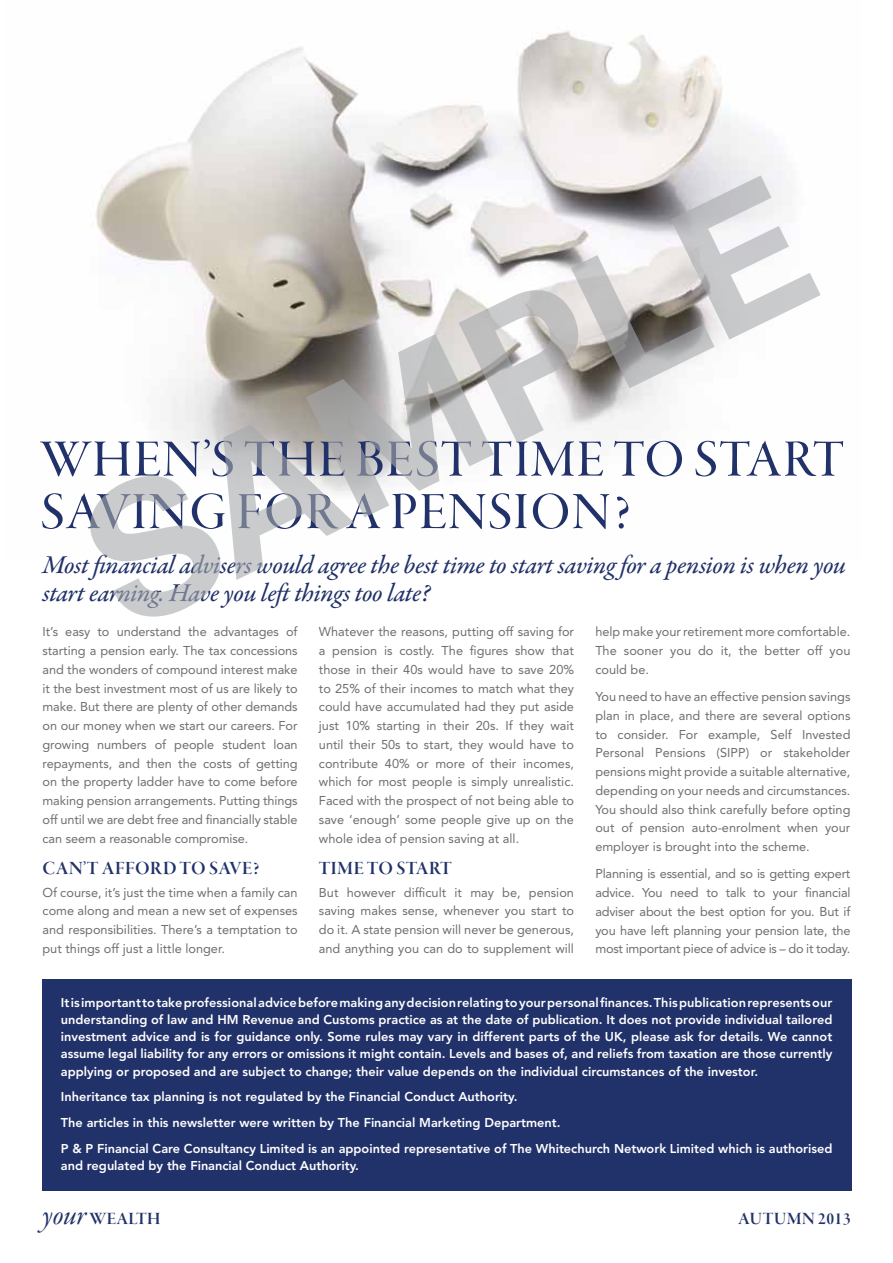
<style>
.page{position:relative;width:893px;height:1263px;background:#fff}
.page>*{position:absolute;margin:0;border:0;box-sizing:border-box;transform-origin:0 0}
.t1{font:54px/52.5px "Garamond Premr Pro Med Disp";letter-spacing:.025em;color:#213169}
.t2{font:25.95px/28.5px "Garamond Premr Pro Med It";letter-spacing:-.015em;color:#213169}
.t3{font:19.5px "Garamond Premr Pro Smbd Disp";letter-spacing:.02em;color:#213169}
.t4{font:18px "Garamond Premr Pro Smbd Disp";letter-spacing:.02em;color:#213169}
.t5{font:12.75px/18.8px "Avenir LT Std";color:#6d6e71;text-align:justify}
.t6{font:800 12.75px/17.2px "Avenir LT Std";color:#fff;text-align:justify}
.s1{font-family:"Garamond Premr Pro Med It Disp";font-size:31.5px}
</style>
<div class="page">
<img style="left:113px;top:31px;width:670px;height:144px">
<svg style="left:90px;top:175px;width:731px;height:442px"></svg>
<div style="left:43px;top:979px;width:809px;height:212px;background:#213169"></div>
<h1 class="t1" style="left:41px;top:435px;width:805px">WHEN’S THE BEST TIME TO START<br>SAVING FOR A PENSION?</h1>
<h2 class="t2" style="left:43px;top:552px;width:805px">Most financial advisers would agree the best time to start saving for a pension is when you start earning. Have you left things too late?</h2>
<p class="t5" style="left:43px;top:623px;width:257px">It’s easy to understand the advantages of starting a pension early. The tax concessions and the wonders of compound interest make it the best investment most of us are likely to make. But there are plenty of other demands on our money when we start our careers. For growing numbers of people student loan repayments, and then the costs of getting on the property ladder have to come before making pension arrangements. Putting things off until we are debt free and financially stable can seem a reasonable compromise.</p>
<h3 class="t3" style="left:43px;top:857px;width:218px">CAN’T AFFORD TO SAVE?</h3>
<p class="t5" style="left:43px;top:883px;width:257px">Of course, it’s just the time when a family can come along and mean a new set of expenses and responsibilities. There’s a temptation to put things off just a little longer.</p>
<p class="t5" style="left:319px;top:623px;width:257px">Whatever the reasons, putting off saving for a pension is costly. The figures show that those in their 40s would have to save 20% to 25% of their incomes to match what they could have accumulated had they put aside just 10% starting in their 20s. If they wait until their 50s to start, they would have to contribute 40% or more of their incomes, which for most people is simply unrealistic.<br>Faced with the prospect of not being able to save ‘enough’ some people give up on the whole idea of pension saving at all.</p>
<h3 class="t3" style="left:319px;top:857px;width:134px">TIME TO START</h3>
<p class="t5" style="left:319px;top:883px;width:257px">But however difficult it may be, pension saving makes sense, whenever you start to do it. A state pension will never be generous, and anything you can do to supplement will</p>
<p class="t5" style="left:595px;top:623px;width:257px">help make your retirement more comfortable.<br>The sooner you do it, the better off you could be.</p>
<p class="t5" style="left:595px;top:687px;width:257px">You need to have an effective pension savings plan in place, and there are several options to consider. For example, Self Invested Personal Pensions (SIPP) or stakeholder pensions might provide a suitable alternative, depending on your needs and circumstances.<br>You should also think carefully before opting out of pension auto-enrolment when your employer is brought into the scheme.</p>
<p class="t5" style="left:595px;top:865px;width:257px">Planning is essential, and so is getting expert advice. You need to talk to your financial adviser about the best option for you. But if you have left planning your pension late, the most important piece of advice is – do it today.</p>
<p class="t6" style="left:61px;top:994px;width:773px">It is important to take professional advice before making any decision relating to your personal finances. This publication represents our understanding of law and HM Revenue and Customs practice as at the date of publication. It does not provide individual tailored investment advice and is for guidance only. Some rules may vary in different parts of the UK, please ask for details. We cannot assume legal liability for any errors or omissions it might contain. Levels and bases of, and reliefs from taxation are those currently applying or proposed and are subject to change; their value depends on the individual circumstances of the investor.</p>
<p class="t6" style="left:61px;top:1084px;width:773px;line-height:25.8px;text-align:left">Inheritance tax planning is not regulated by the Financial Conduct Authority.<br>The articles in this newsletter were written by The Financial Marketing Department.<br>P &amp; P Financial Care Consultancy Limited is an appointed representative of The Whitechurch Network Limited which is authorised</p>
<p class="t6" style="left:61px;top:1157px;width:300px">and regulated by the Financial Conduct Authority.</p>
<h3 class="t4" style="left:43px;top:1208px;width:98px"><span class="s1">your</span> WEALTH</h3>
<h3 class="t4" style="left:738px;top:1208px;width:26px">AUTUMN</h3>
<h3 class="t4" style="left:818px;top:1208px;width:34px">2013</h3>
</div>
